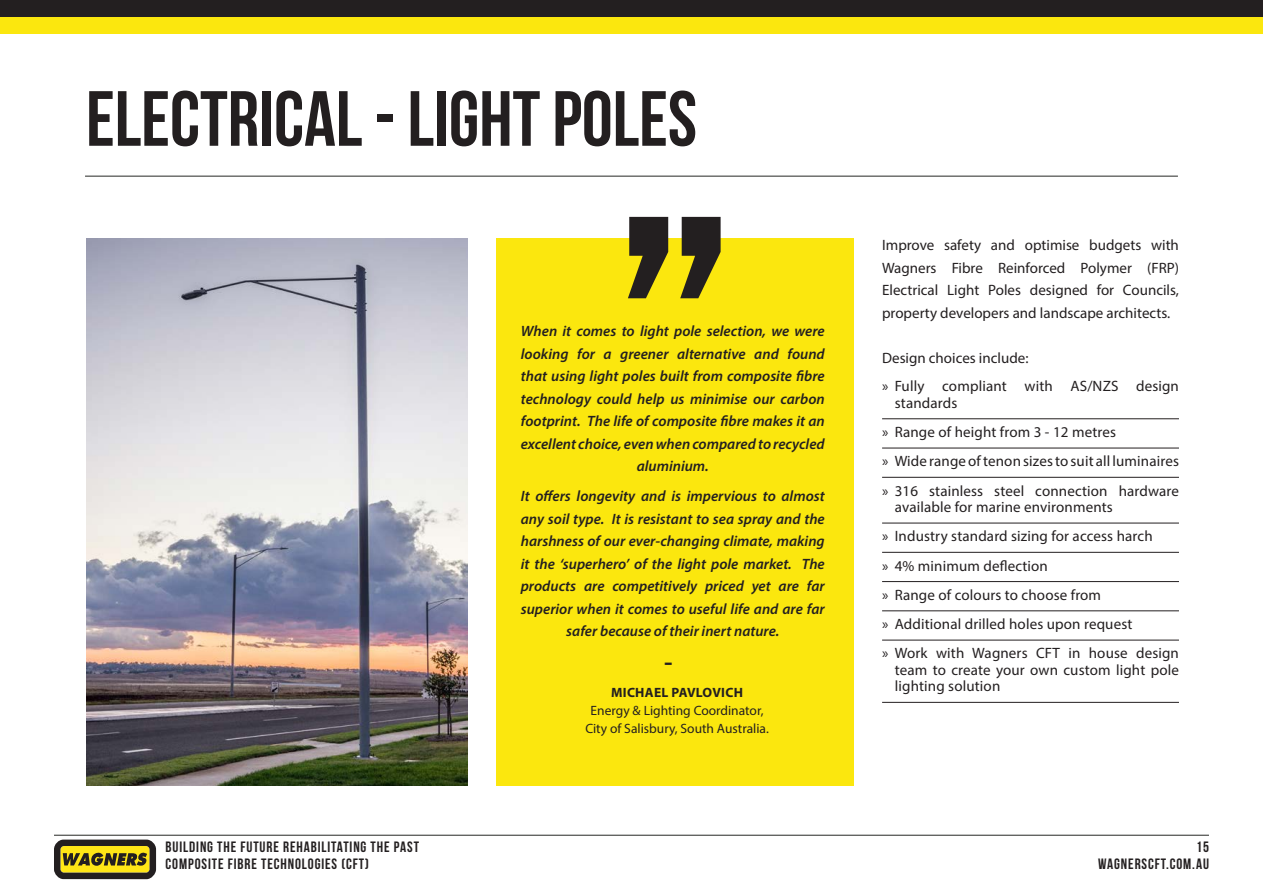
<style>
.page{position:relative;width:1263px;height:893px;background:#fff}
.page>*{position:absolute;margin:0;border:0;box-sizing:border-box;transform-origin:0 0}
.t1{font:700 354px "Bebas Neue Pro";color:#231f20}
.Titles{font:700 78px "Bebas Neue";color:#231f20}
.t2{font:600 27px "Myriad Pro";color:#231f20}
.t3{font:15px/16.5px "Myriad Pro";letter-spacing:.01em;color:#231f20;text-align:justify}
.t4{font:italic 600 15px/22.5px "Myriad Pro";color:#231f20;text-align:center}
.t5{font:700 15px "Bebas Neue";letter-spacing:.06em;color:#231f20}
.t6{font:13.5px "Myriad Pro";color:#231f20}
.t7{font:700 13.5px "Myriad Pro";letter-spacing:.02em;color:#231f20}
</style>
<div class="page">
<hr style="left:54px;top:835px;width:1155px;height:1px;background:#262825">
<svg style="left:54px;top:840px;width:102px;height:39px"></svg>
<div style="left:0;top:0;width:1263px;height:18px;background:#231f20"></div>
<div style="left:0;top:18px;width:1263px;height:16px;background:#fbe70e"></div>
<img style="left:86px;top:238px;width:382px;height:547px">
<hr style="left:882px;top:418px;width:297px;height:1px;background:#231f20">
<hr style="left:882px;top:448px;width:297px;height:1px;background:#231f20">
<hr style="left:882px;top:477px;width:297px;height:1px;background:#231f20">
<hr style="left:882px;top:523px;width:297px;height:1px;background:#231f20">
<hr style="left:882px;top:552px;width:297px;height:1px;background:#231f20">
<hr style="left:882px;top:581px;width:297px;height:1px;background:#231f20">
<hr style="left:882px;top:610px;width:297px;height:1px;background:#231f20">
<hr style="left:882px;top:640px;width:297px;height:1px;background:#231f20">
<hr style="left:882px;top:702px;width:297px;height:1px;background:#231f20">
<div style="left:496px;top:238px;width:358px;height:548px;background:#fbe70e"></div>
<hr style="left:85px;top:176px;width:1093px;height:1px;background:#262825">
<p class="Titles" style="left:86px;top:76px;width:612px">ELECTRICAL - LIGHT POLES</p>
<p class="t1" style="left:613px;top:139px;width:125px">”</p>
<p class="t4" style="left:521px;top:319px;width:305px">When it comes to light pole selection, we were looking for a greener alternative and found that using light poles built from composite fibre technology could help us minimise our carbon footprint. The life of composite fibre makes it an excellent choice, even when compared to recycled aluminium.</p>
<p class="t4" style="left:521px;top:485px;width:305px">It offers longevity and is impervious to almost any soil type. It is resistant to sea spray and the harshness of our ever-changing climate, making it the ‘superhero’ of the light pole market. The products are competitively priced yet are far superior when it comes to useful life and are far safer because of their inert nature.</p>
<p class="t2" style="left:664px;top:647px;width:10px">-</p>
<p class="t7" style="left:611px;top:684px;width:133px">MICHAEL PAVLOVICH</p>
<p class="t6" style="left:591px;top:702px;width:174px">Energy &amp; Lighting Coordinator,</p>
<p class="t6" style="left:585px;top:720px;width:185px">City of Salisbury, South Australia.</p>
<p class="t3" style="left:882px;top:234px;width:298px;line-height:22.5px">Improve safety and optimise budgets with Wagners Fibre Reinforced Polymer (FRP)<br>Electrical Light Poles designed for Councils, property developers and landscape architects.</p>
<p class="t3" style="left:882px;top:349px;width:148px">Design choices include:</p>
<p class="t3" style="left:895px;top:378px;width:286px;text-indent:-13px">» Fully compliant with AS/NZS design standards</p>
<p class="t3" style="left:882px;top:423px;width:235px">» Range of height from 3 - 12 metres</p>
<p class="t3" style="left:882px;top:453px;width:298px">» Wide range of tenon sizes to suit all luminaires</p>
<p class="t3" style="left:895px;top:482px;width:286px;text-indent:-13px">» 316 stainless steel connection hardware available for marine environments</p>
<p class="t3" style="left:882px;top:528px;width:272px">» Industry standard sizing for access harch</p>
<p class="t3" style="left:882px;top:557px;width:167px">» 4% minimum deflection</p>
<p class="t3" style="left:882px;top:586px;width:221px">» Range of colours to choose from</p>
<p class="t3" style="left:882px;top:616px;width:252px">» Additional drilled holes upon request</p>
<p class="t3" style="left:895px;top:645px;width:286px;text-indent:-13px">» Work with Wagners CFT in house design team to create your own custom light pole lighting solution</p>
<p class="t5" style="left:166px;top:839px;width:255px">BUILDING THE FUTURE REHABILITATING THE PAST</p>
<p class="t5" style="left:1196px;top:839px;width:14px">15</p>
<p class="t5" style="left:166px;top:855px;width:205px">COMPOSITE FIBRE TECHNOLOGIES (CFT)</p>
<p class="t5" style="left:1098px;top:855px;width:112px">WAGNERSCFT.COM.AU</p>
</div>
